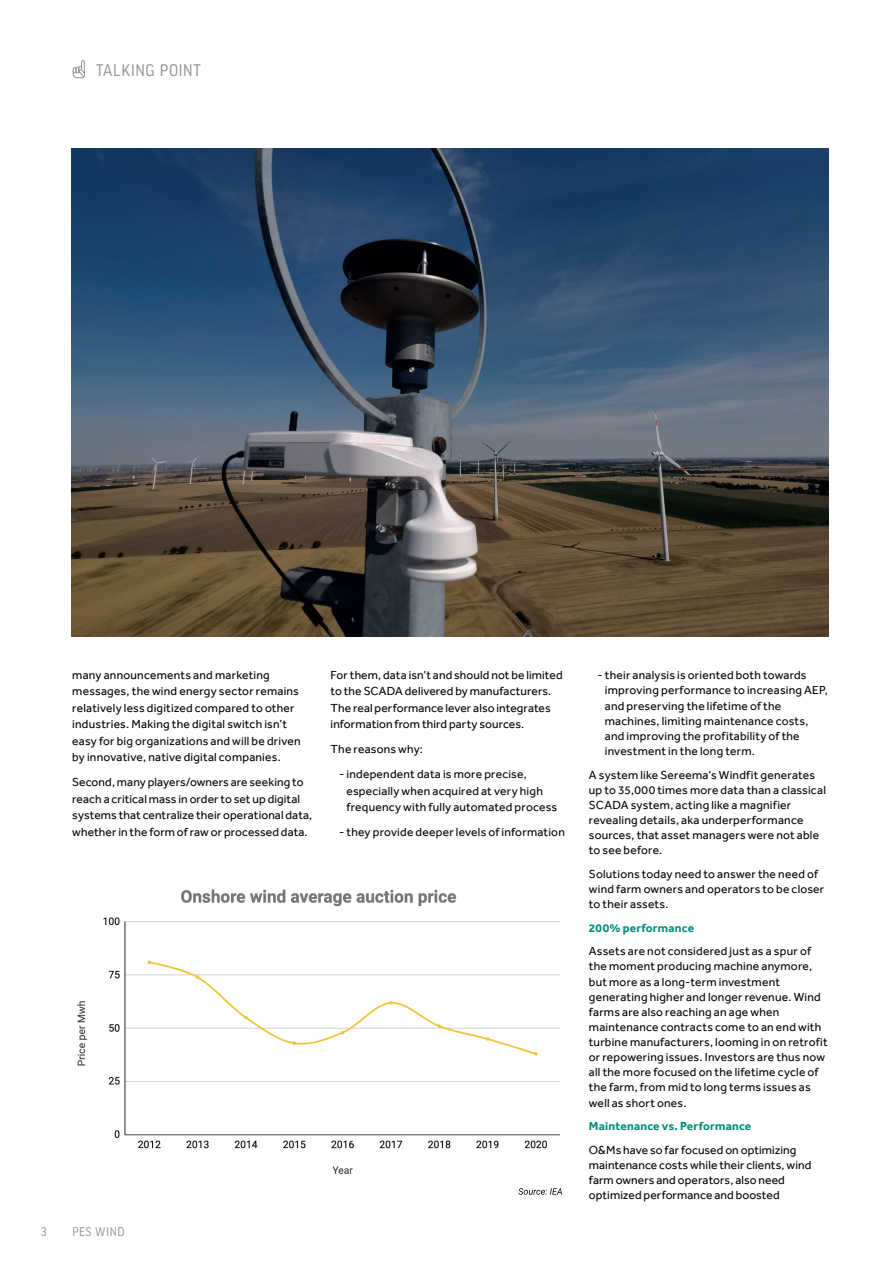
<style>
.page{position:relative;width:893px;height:1263px;background:#fff}
.page>*{position:absolute;margin:0;border:0;box-sizing:border-box;transform-origin:0 0}
.Page_head_2015{font:18px "Good Headline Pro Narr";letter-spacing:.03em;color:#939598}
.t1{font:13.5px "Good Headline Pro Narr";letter-spacing:.035em;color:#939598}
.Body_Copy_2015{font:12px/15.1px "Effra";letter-spacing:.015em;color:#080302}
.Body_Copy_2015-2{font:700 12px "Effra";letter-spacing:.015em;color:#008c7b}
</style>
<div class="page">
<svg style="left:72px;top:60px;width:13px;height:18px"></svg>
<img style="left:72px;top:149px;width:757px;height:488px">
<img style="left:77px;top:889px;width:484px;height:285px">
<svg style="left:518px;top:1188px;width:44px;height:7px"></svg>
<p class="Page_head_2015" style="left:96px;top:61px;width:106px">TALKING POINT</p>
<p class="Body_Copy_2015" style="left:72px;top:666px;width:230px;line-height:16.5px">many announcements and marketing messages, the wind energy sector remains relatively less digitized compared to other industries. Making the digital switch isn’t easy for big organizations and will be driven by innovative, native digital companies.</p>
<p class="Body_Copy_2015" style="left:72px;top:774px;width:242px;line-height:16.5px">Second, many players/owners are seeking to reach a critical mass in order to set up digital systems that centralize their operational data, whether in the form of raw or processed data.</p>
<p class="Body_Copy_2015" style="left:331px;top:666px;width:234px;line-height:16.5px">For them, data isn’t and should not be limited to the SCADA delivered by manufacturers.<br>The real performance lever also integrates information from third party sources.</p>
<p class="Body_Copy_2015" style="left:331px;top:741px;width:94px">The reasons why:</p>
<p class="Body_Copy_2015" style="left:347px;top:766px;width:212px;line-height:16.5px;text-indent:-7px">- independent data is more precise, especially when acquired at very high frequency with fully automated process</p>
<p class="Body_Copy_2015" style="left:339px;top:824px;width:227px">- they provide deeper levels of information</p>
<p class="t1" style="left:41px;top:1225px;width:7px">3</p>
<p class="t1" style="left:72px;top:1225px;width:54px">PES WIND</p>
<p class="Body_Copy_2015" style="left:605px;top:667px;width:225px;text-indent:-7px">- their analysis is oriented both towards improving performance to increasing AEP, and preserving the lifetime of the machines, limiting maintenance costs, and improving the profitability of the investment in the long term.</p>
<p class="Body_Copy_2015" style="left:589px;top:767px;width:238px">A system like Sereema’s Windfit generates up to 35,000 times more data than a classical SCADA system, acting like a magnifier revealing details, aka underperformance sources, that asset managers were not able to see before.</p>
<p class="Body_Copy_2015" style="left:589px;top:866px;width:237px">Solutions today need to answer the need of wind farm owners and operators to be closer to their assets.</p>
<p class="Body_Copy_2015-2" style="left:589px;top:920px;width:107px">200% performance</p>
<p class="Body_Copy_2015" style="left:589px;top:943px;width:240px">Assets are not considered just as a spur of the moment producing machine anymore, but more as a long-term investment generating higher and longer revenue. Wind farms are also reaching an age when maintenance contracts come to an end with turbine manufacturers, looming in on retrofit or repowering issues. Investors are thus now all the more focused on the lifetime cycle of the farm, from mid to long terms issues as well as short ones.</p>
<p class="Body_Copy_2015-2" style="left:589px;top:1119px;width:164px">Maintenance vs. Performance</p>
<p class="Body_Copy_2015" style="left:589px;top:1142px;width:224px">O&amp;Ms have so far focused on optimizing maintenance costs while their clients, wind farm owners and operators, also need optimized performance and boosted</p>
</div>
